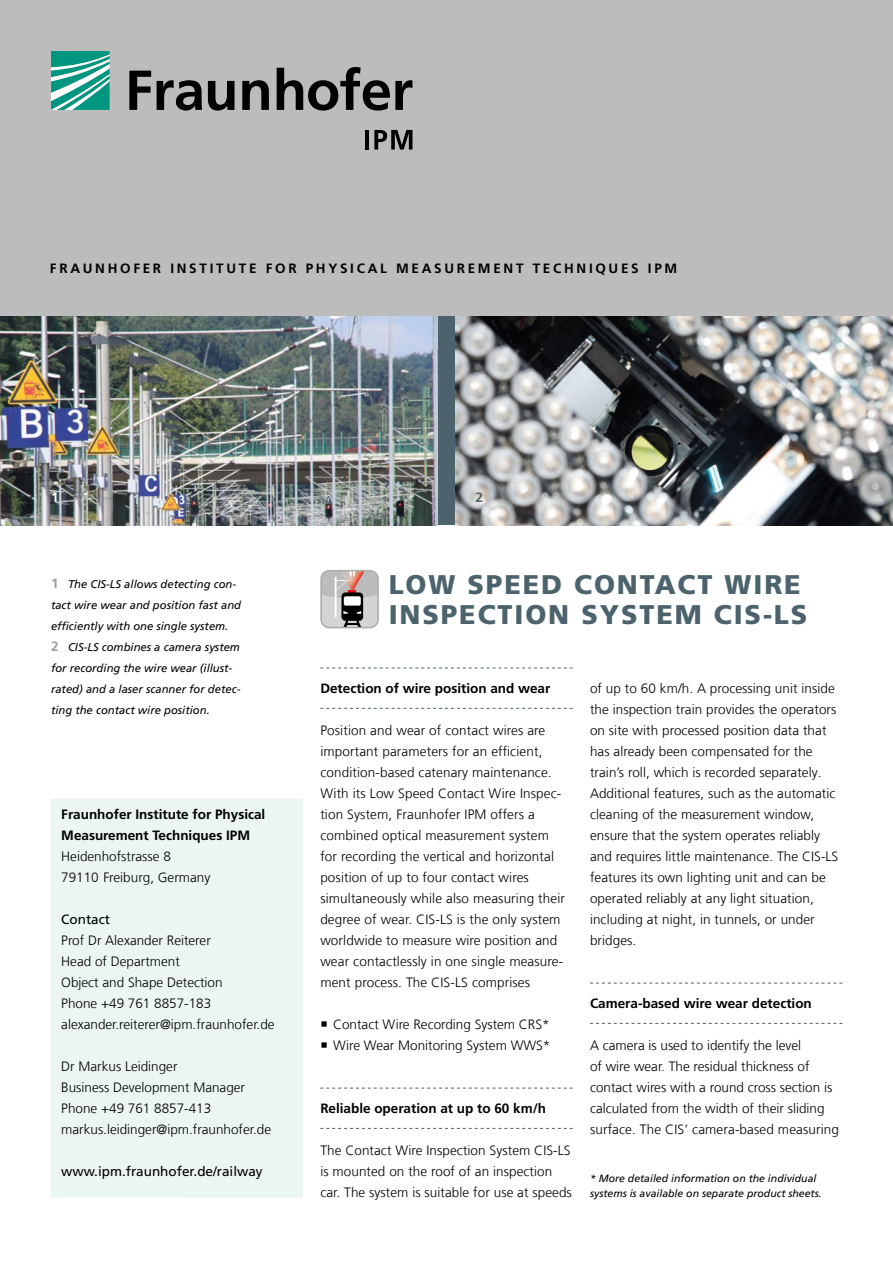
<style>
.page{position:relative;width:893px;height:1263px;background:#fff}
.page>*{position:absolute;margin:0;border:0;box-sizing:border-box;transform-origin:0 0}
.t1{font:900 27px/30px "Frutiger LT Com";letter-spacing:.07em;color:#4c626c}
.t2{font:300 13.5px/21px "Frutiger LT Com";letter-spacing:.005em;color:#000}
.t3{font:700 13.5px/21px "Frutiger LT Com";color:#000}
.t4{font:700 13.5px "Frutiger LT Com";letter-spacing:.2em;color:#000}
.t5{font:13.5px "Frutiger LT Com";color:#000}
.t6{font:700 13.5px "Frutiger LT Com";color:#fff}
.t7{font:700 13.5px "Frutiger LT Com";color:#c3daf3}
.t8{font:700 13.5px "Frutiger LT Com";color:#4c626c}
.t9{font:italic 11.25px/21px "Frutiger LT Com";color:#000}
.t10{font:italic 10.5px/15px "Frutiger LT Com";color:#000}
.s1{font-weight:700;font-style:normal;font-size:13.5px;color:#9d9d9c}
</style>
<div class="page">
<img style="left:455px;top:315px;width:438px;height:210px">
<img style="left:0;top:315px;width:438px;height:210px">
<div style="left:0;top:0;width:893px;height:315px;background:#bcbcbc"></div>
<svg style="left:320px;top:668px;width:253px;height:1px"></svg>
<svg style="left:320px;top:708px;width:253px;height:1px"></svg>
<svg style="left:320px;top:1088px;width:253px;height:1px"></svg>
<svg style="left:320px;top:1128px;width:253px;height:1px"></svg>
<svg style="left:590px;top:983px;width:252px;height:1px"></svg>
<svg style="left:590px;top:1023px;width:252px;height:1px"></svg>
<div style="left:51px;top:798px;width:252px;height:399px;background:#ebf5f3"></div>
<svg style="left:51px;top:51px;width:59px;height:59px;background:#4bb3a3"></svg>
<svg style="left:129px;top:67px;width:283px;height:44px"></svg>
<hr style="left:365px;top:130px;width:4px;height:20px;background:#000">
<svg style="left:374px;top:130px;width:38px;height:20px"></svg>
<svg style="left:320px;top:570px;width:59px;height:58px;background:#b1aba9"></svg>
<p class="t4" style="left:50px;top:261px;width:629px">FRAUNHOFER INSTITUTE FOR PHYSICAL MEASUREMENT TECHNIQUES IPM</p>
<p class="t6" style="left:51px;top:489px;width:9px">1</p>
<p class="t7" style="left:133px;top:491px;width:9px">1</p>
<p class="t9" style="left:51px;top:574px;width:192px"><span class="s1">1</span> The CIS-LS allows detecting con&shy;tact wire wear and position fast and efficiently with one single system.<br><span class="s1">2</span> CIS-LS combines a camera system for recording the wire wear (illust&shy;rated) and a laser scanner for detec&shy;ting the contact wire position.</p>
<p class="t3" style="left:61px;top:804px;width:206px">Fraunhofer Institute for Physical<br>Measurement Techniques IPM</p>
<p class="t2" style="left:61px;top:846px;width:151px">Heidenhofstrasse 8<br>79110 Freiburg, Germany</p>
<p class="t5" style="left:61px;top:911px;width:50px">Contact</p>
<p class="t2" style="left:61px;top:930px;width:215px">Prof Dr Alexander Reiterer<br>Head of Department<br>Object and Shape Detection<br>Phone +49 761 8857-183 alexander.reiterer@ipm.fraunhofer.de</p>
<p class="t2" style="left:61px;top:1056px;width:211px">Dr Markus Leidinger<br>Business Development Manager<br>Phone +49 761 8857-413 markus.leidinger@ipm.fraunhofer.de</p>
<p class="t5" style="left:61px;top:1163px;width:203px">www.ipm.fraunhofer.de/railway</p>
<p class="t8" style="left:476px;top:489px;width:9px">2</p>
<h1 class="t1" style="left:389px;top:570px;width:420px">LOW SPEED CONTACT WIRE<br>INSPECTION SYSTEM CIS-LS</h1>
<p class="t3" style="left:320px;top:678px;width:232px">Detection of wire position and wear</p>
<p class="t2" style="left:320px;top:720px;width:246px">Position and wear of contact wires are important parameters for an efficient, condition-based catenary maintenance.<br>With its Low Speed Contact Wire Inspec&shy;tion System, Fraunhofer IPM offers a combined optical measurement system for recording the vertical and horizontal position of up to four contact wires simultaneously while also measuring their degree of wear. CIS-LS is the only system worldwide to measure wire position and wear contactlessly in one single measure&shy;ment process. The CIS-LS comprises</p>
<p class="t2" style="left:333px;top:1014px;width:219px">Contact Wire Recording System CRS*<br>Wire Wear Monitoring System WWS*</p>
<p class="t3" style="left:320px;top:1098px;width:227px">Reliable operation at up to 60 km/h</p>
<p class="t2" style="left:320px;top:1140px;width:253px">The Contact Wire Inspection System CIS-LS is mounted on the roof of an inspection car. The system is suitable for use at speeds</p>
<p class="t2" style="left:590px;top:678px;width:250px">of up to 60 km/h. A processing unit inside the inspection train provides the operators on site with processed position data that has already been compensated for the train’s roll, which is recorded separately.<br>Additional features, such as the automatic cleaning of the measurement window, ensure that the system operates reliably and requires little maintenance. The CIS-LS features its own lighting unit and can be operated reliably at any light situation, including at night, in tunnels, or under bridges.</p>
<p class="t3" style="left:590px;top:993px;width:223px">Camera-based wire wear detection</p>
<p class="t2" style="left:590px;top:1035px;width:251px">A camera is used to identify the level<br>of wire wear. The residual thickness of contact wires with a round cross section is calculated from the width of their sliding surface. The CIS’ camera-based measuring</p>
<p class="t10" style="left:590px;top:1170px;width:233px">* More detailed information on the individual systems is available on separate product sheets.</p>
</div>
